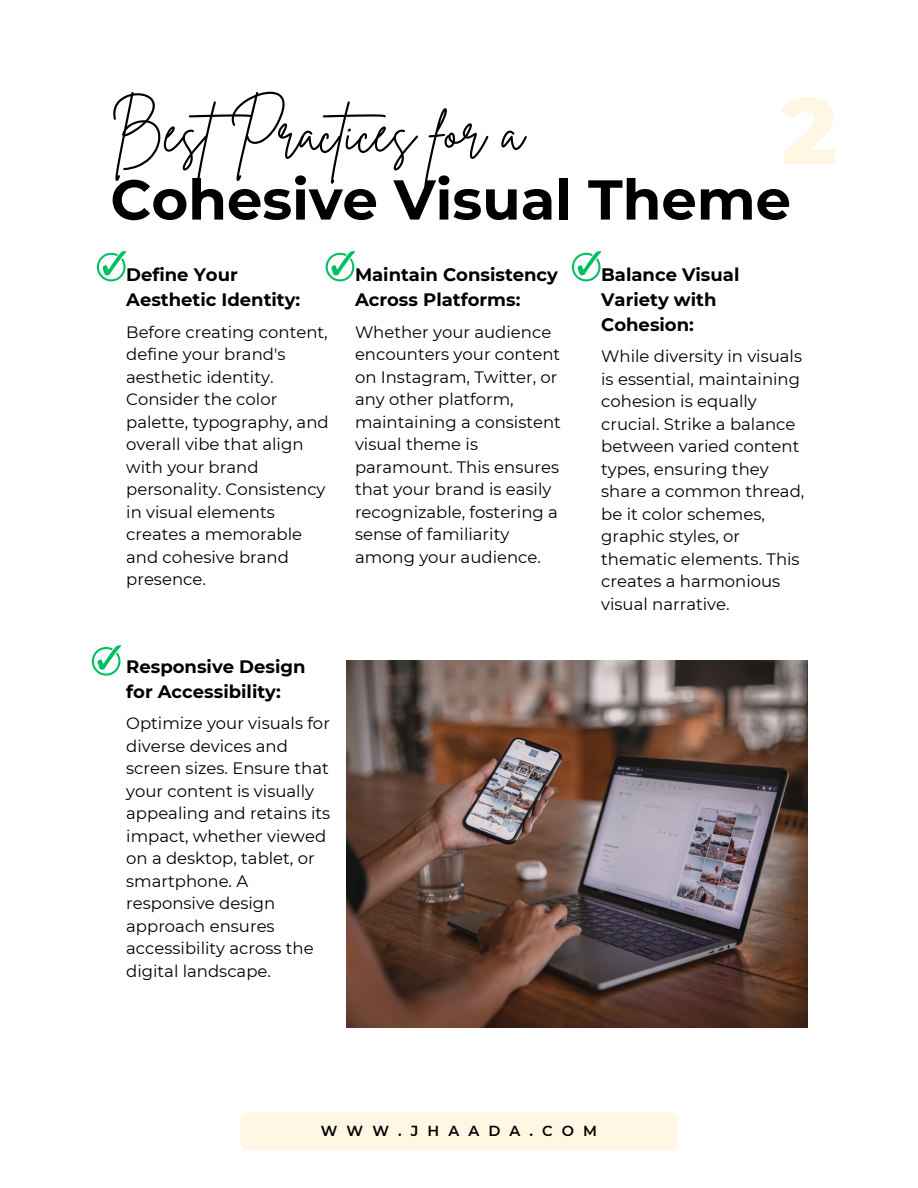
<style>
.page{position:relative;width:918px;height:1188px;background:#fff}
.page>*{position:absolute;margin:0;border:0;box-sizing:border-box;transform-origin:0 0}
.t1{font:800 94.05px "Montserrat";color:#fff6e3}
.t2{font:700 56.1px "Montserrat";color:#000}
.t3{font:56.1px "Brittany Signature";color:#000}
.t4{font:700 18px/24.8px "Montserrat";color:#000}
.t5{font:16.5px/22.5px "Montserrat";color:#000}
.t6{font:600 14.55px "Montserrat";letter-spacing:.625em;color:#000}
</style>
<div class="page">
<div style="left:240px;top:1113px;width:438px;height:37px;background:#fff6e3;border-radius:7px"></div>
<img style="left:346px;top:660px;width:461px;height:367px">
<svg style="left:97px;top:251px;width:29px;height:30px"></svg>
<svg style="left:326px;top:251px;width:29px;height:30px"></svg>
<svg style="left:572px;top:251px;width:29px;height:30px"></svg>
<svg style="left:92px;top:645px;width:29px;height:31px"></svg>
<p class="t3" style="left:110px;top:95px;width:415px">BestPractices for a</p>
<p class="t1" style="left:781px;top:73px;width:58px">2</p>
<p class="t2" style="left:110px;top:165px;width:682px">Cohesive Visual Theme</p>
<p class="t4" style="left:126px;top:263px;width:176px">Define Your<br>Aesthetic Identity:</p>
<p class="t5" style="left:126px;top:320px;width:204px">Before creating content, define your brand's aesthetic identity.<br>Consider the color palette, typography, and overall vibe that align with your brand personality. Consistency in visual elements creates a memorable and cohesive brand presence.</p>
<p class="t4" style="left:355px;top:263px;width:205px">Maintain Consistency<br>Across Platforms:</p>
<p class="t5" style="left:355px;top:320px;width:207px">Whether your audience encounters your content on Instagram, Twitter, or any other platform, maintaining a consistent visual theme is paramount. This ensures that your brand is easily recognizable, fostering a sense of familiarity among your audience.</p>
<p class="t4" style="left:126px;top:654px;width:181px">Responsive Design for Accessibility:</p>
<p class="t5" style="left:126px;top:712px;width:205px">Optimize your visuals for diverse devices and screen sizes. Ensure that your content is visually appealing and retains its impact, whether viewed on a desktop, tablet, or smartphone. A responsive design approach ensures accessibility across the digital landscape.</p>
<p class="t4" style="left:601px;top:263px;width:140px">Balance Visual<br>Variety with<br>Cohesion:</p>
<p class="t5" style="left:601px;top:345px;width:205px">While diversity in visuals is essential, maintaining cohesion is equally crucial. Strike a balance between varied content types, ensuring they share a common thread, be it color schemes, graphic styles, or thematic elements. This creates a harmonious visual narrative.</p>
<p class="t6" style="left:321px;top:1122px;width:278px">WWW.JHAADA.COM</p>
</div>
